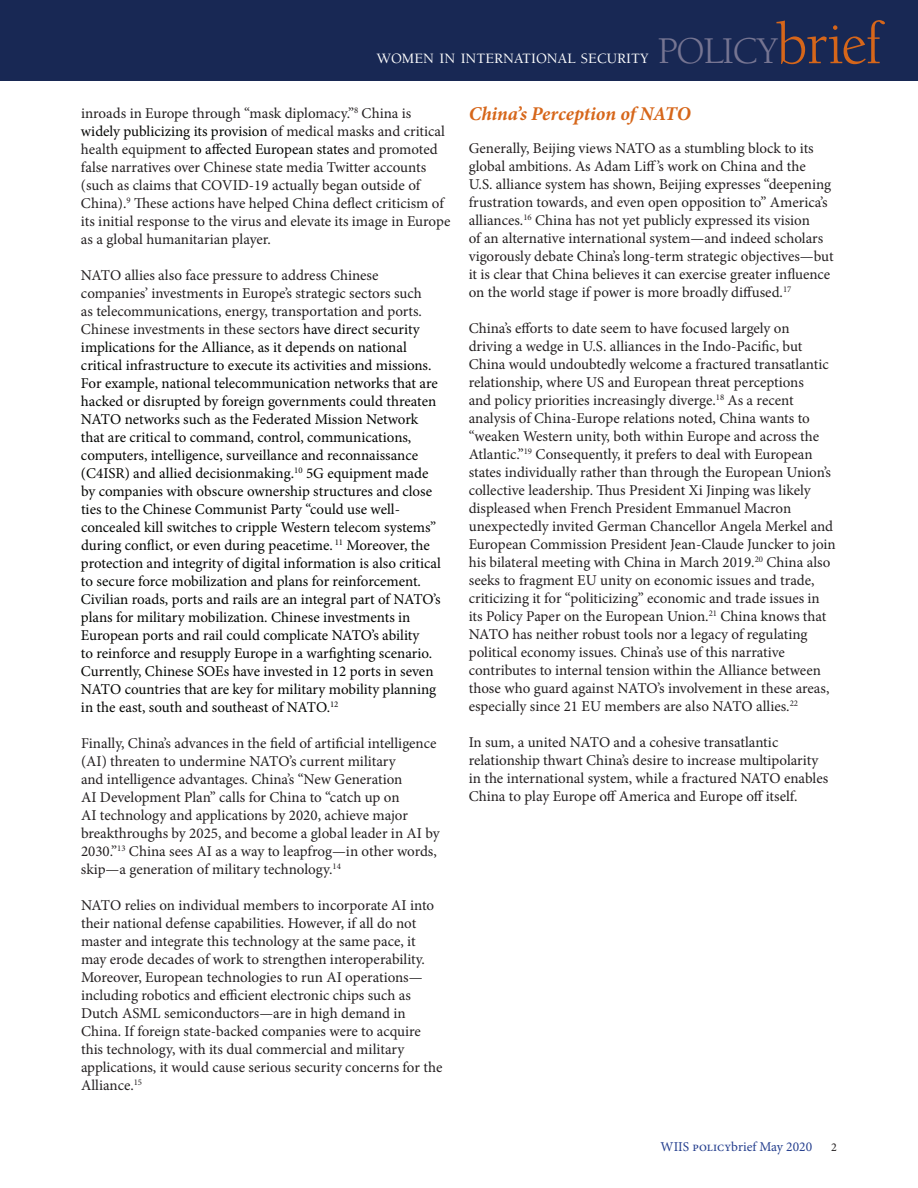
<style>
.page{position:relative;width:918px;height:1188px;background:#fff}
.page>*{position:absolute;margin:0;border:0;box-sizing:border-box;transform-origin:0 0}
.t1{font:38.85px "Berkeley";letter-spacing:-.045em;color:#767592}
.t2{font:italic 700 19.5px "Minion Pro";letter-spacing:-.005em;color:#d6661a}
.t3{font:15px/18px "Minion Pro";color:#231f20}
.t4{font:15px/18px "Minion Pro";letter-spacing:-.005em;color:#040503}
.t5{font:500 14.7px "Berkeley";color:#fff}
.t6{font:13.5px "Minion Pro";color:#253f8e}
.t7{font:12px "Minion Pro";color:#231f20}
.s1{font-size:60.6px;color:#d6661a}
.s2{color:#040503}
.s3{color:#231f20}
</style>
<div class="page">
<div style="left:0;top:0;width:918px;height:81px;background:#182854"></div>
<p class="t5" style="left:377px;top:51px;width:273px">WOMEN IN INTERNATIONAL SECURITY</p>
<h1 class="t1" style="left:658px;top:31px;width:226px">policy<span class="s1">brief</span></h1>
<p class="t3" style="left:81px;top:104px;width:371px">inroads in Europe through “mask diplomacy.”<sup>8</sup> China is <span class="s2">widely publicizing its provision</span> of medical masks and critical health equipment <span class="s2">to affected European states</span> and promoted false narratives over Chinese state media Twitter accounts (such as claims that COVID-19 actually began outside of China).<sup>9</sup> These actions have helped China deflect criticism of its initial response to the virus and elevate its image in Europe as a global humanitarian player.</p>
<p class="t4" style="left:81px;top:266px;width:361px"><span class="s3">NATO allies also face pressure to address Chinese companies’ investments in Europe’s strategic sectors such<br>as telecommunications, energy, transportation and ports.<br>Chinese investments in these sectors</span> have direct security implications for the Alliance, as it depends on national critical infrastructure to execute its activities and missions.<br>For example, national telecommunication networks that are hacked or disrupted by foreign governments could threaten NATO networks such as the Federated Mission Network that are critical to command, control, communications, computers, intelligence, surveillance and reconnaissance (C4ISR) and allied decisionmaking.<sup>10</sup> 5G equipment made by companies with obscure ownership structures and close ties to the Chinese Communist Party “could use well&shy;concealed kill switches to cripple Western telecom systems” during conflict, or even during peacetime. <sup>11</sup> Moreover, the protection and integrity of digital information is also critical to secure force mobilization and plans for reinforcement.<br>Civilian roads, ports and rails are an integral part of NATO’s plans for military mobilization. Chinese investments in European ports and rail could complicate NATO’s ability<br>to reinforce and resupply Europe in a warfighting scenario.<br>Currently, Chinese SOEs have invested in 12 ports in seven NATO countries that are key for military mobility planning in the east, south and southeast of NATO.<sup>12</sup></p>
<p class="t3" style="left:81px;top:734px;width:361px">Finally, China’s advances in the field of artificial intelligence (AI) threaten to undermine NATO’s current military<br>and intelligence advantages. China’s “New Generation<br>AI Development Plan” calls for China to “catch up on<br>AI technology and applications by 2020, achieve major breakthroughs by 2025, and become a global leader in AI by 2030.”<sup>13</sup> China sees AI as a way to leapfrog—in other words, skip—a generation of military technology.<sup>14</sup></p>
<p class="t3" style="left:81px;top:896px;width:363px">NATO relies on individual members to incorporate AI into their national defense capabilities. However, if all do not master and integrate this technology at the same pace, it may erode decades of work to strengthen interoperability.<br>Moreover, European technologies to run AI operations— including robotics and efficient electronic chips such as Dutch ASML semiconductors—are in high demand in China. If foreign state-backed companies were to acquire this technology, with its dual commercial and military applications, it would cause serious security concerns for the Alliance.<sup>15</sup></p>
<h2 class="t2" style="left:469px;top:99px;width:224px">China’s Perception of NATO</h2>
<p class="t3" style="left:469px;top:139px;width:366px">Generally, Beijing views NATO as a stumbling block to its global ambitions. As Adam Liff’s work on China and the<br>U.S. alliance system has shown, Beijing expresses “deepening frustration towards, and even open opposition to” America’s alliances.<sup>16</sup> China has not yet publicly expressed its vision<br>of an alternative international system—and indeed scholars vigorously debate China’s long-term strategic objectives—but it is clear that China believes it can exercise greater influence on the world stage if power is more broadly diffused.<sup>17</sup></p>
<p class="t3" style="left:469px;top:319px;width:369px">China’s efforts to date seem to have focused largely on driving a wedge in U.S. alliances in the Indo-Pacific, but China would undoubtedly welcome a fractured transatlantic relationship, where US and European threat perceptions<br>and policy priorities increasingly diverge.<sup>18</sup> As a recent analysis of China-Europe relations noted, China wants to “weaken Western unity, both within Europe and across the Atlantic.”<sup>19</sup> Consequently, it prefers to deal with European states individually rather than through the European Union’s collective leadership. Thus President Xi Jinping was likely displeased when French President Emmanuel Macron unexpectedly invited German Chancellor Angela Merkel and European Commission President Jean-Claude Juncker to join his bilateral meeting with China in March 2019.<sup>20</sup> China also seeks to fragment EU unity on economic issues and trade, criticizing it for “politicizing” economic and trade issues in its Policy Paper on the European Union.<sup>21</sup> China knows that NATO has neither robust tools nor a legacy of regulating political economy issues. China’s use of this narrative contributes to internal tension within the Alliance between those who guard against NATO’s involvement in these areas, especially since 21 EU members are also NATO allies.<sup>22</sup></p>
<p class="t3" style="left:469px;top:733px;width:361px">In sum, a united NATO and a cohesive transatlantic relationship thwart China’s desire to increase multipolarity in the international system, while a fractured NATO enables China to play Europe off America and Europe off itself.</p>
<p class="t6" style="left:661px;top:1138px;width:153px">WIIS policybrief May 2020</p>
<p class="t7" style="left:831px;top:1139px;width:7px">2</p>
</div>
